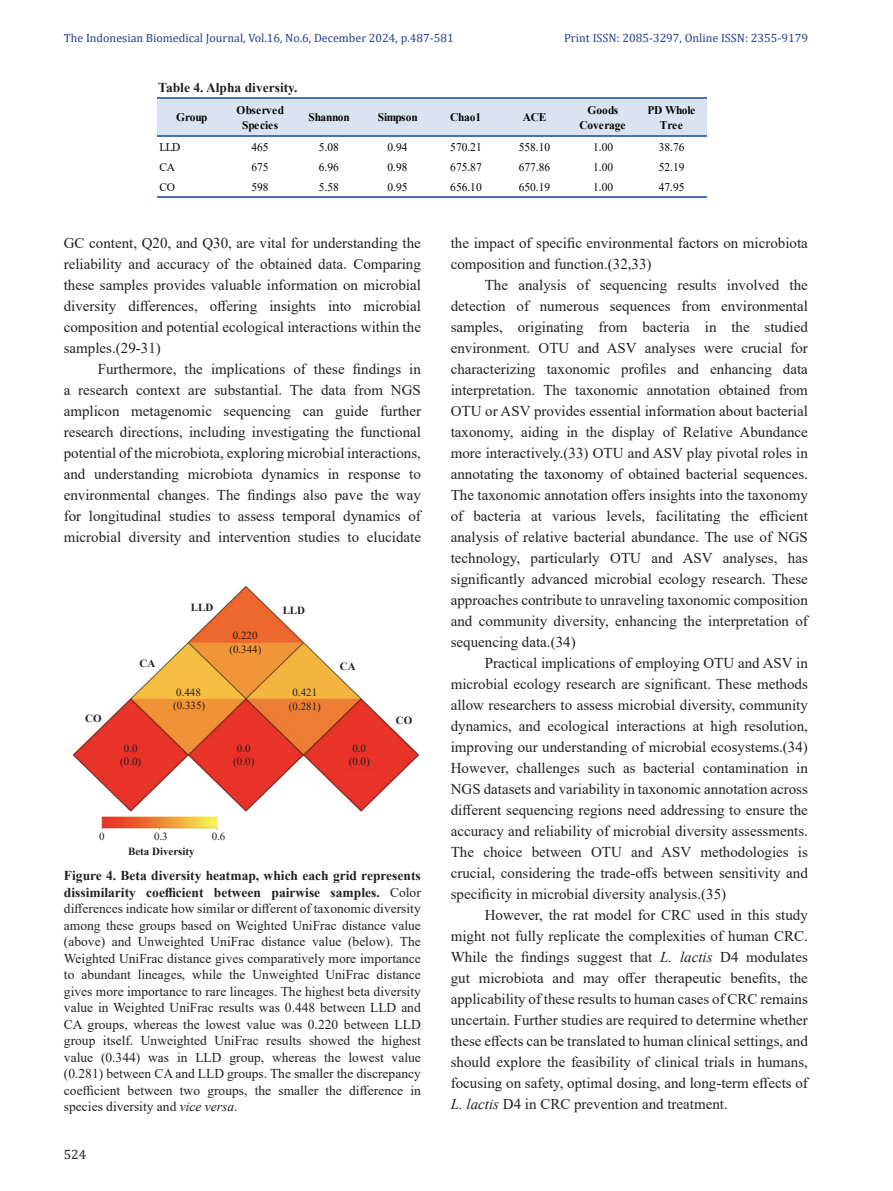
<style>
.page{position:relative;width:893px;height:1191px;background:#fff}
.page>*{position:absolute;margin:0;border:0;box-sizing:border-box;transform-origin:0 0}
.Body_Text{font:15px/21px "Times New Roman";color:#231f20;text-align:justify}
.Figure_Legend{font:13.5px/16.5px "Times New Roman";color:#231f20;text-align:justify}
.Figure_Legend-2{font:700 13.5px "Times New Roman";color:#231f20}
.t1{font:13.5px "Cambria";color:#231f20}
.t2{font:12px "Cambria";color:#253f8e}
.t3{font:11.7px "Times New Roman";color:#040503}
.t4{font:700 11.7px/15.1px "Times New Roman";letter-spacing:-.005em;color:#040503;text-align:center}
.t5{font:700 11.7px "Times New Roman";letter-spacing:-.03em;color:#040503}
.t6{font:10.95px/13px "Times New Roman";color:#231f20;text-align:center}
.t7{font:700 10.95px "Times New Roman";color:#231f20}
.s1{font-weight:700}
.s2{font-style:italic}
</style>
<div class="page">
<div style="left:157px;top:98px;width:549px;height:38px;background:#d9e3f2"></div>
<hr style="left:157px;top:97px;width:549px;height:1px;background:#4671b8">
<hr style="left:157px;top:135px;width:549px;height:1px;background:#4671b8">
<hr style="left:157px;top:197px;width:549px;height:1px;background:#4671b8">
<img style="left:72px;top:586px;width:347px;height:244px">
<div style="left:186px;top:589px;width:26px;height:27px;background:#fff"></div>
<div style="left:133px;top:635px;width:24px;height:34px;background:#fff"></div>
<div style="left:78px;top:704px;width:21px;height:17px;background:#fff"></div>
<div style="left:283px;top:589px;width:21px;height:26px;background:#fff"></div>
<div style="left:343px;top:652px;width:19px;height:13px;background:#fff"></div>
<div style="left:398px;top:700px;width:16px;height:17px;background:#fff"></div>
<img style="left:229px;top:626px;width:32px;height:16px">
<img style="left:231px;top:644px;width:32px;height:14px">
<img style="left:171px;top:684px;width:36px;height:14px">
<img style="left:290px;top:685px;width:30px;height:12px">
<img style="left:290px;top:700px;width:36px;height:10px">
<img style="left:175px;top:700px;width:29px;height:15px">
<img style="left:117px;top:743px;width:28px;height:30px">
<img style="left:228px;top:737px;width:31px;height:33px">
<img style="left:343px;top:733px;width:35px;height:37px">
<p class="t2" style="left:64px;top:31px;width:391px">The Indonesian Biomedical Journal, Vol.16, No.6, December 2024, p.487-581</p>
<p class="t2" style="left:564px;top:31px;width:245px">Print ISSN: 2085-3297, Online ISSN: 2355-9179</p>
<p class="Figure_Legend-2" style="left:158px;top:77px;width:141px">Table 4. Alpha diversity.</p>
<p class="t4" style="left:176px;top:109px;width:33px">Group</p>
<p class="t4" style="left:237px;top:102px;width:49px">Observed<br>Species</p>
<p class="t5" style="left:309px;top:109px;width:43px">Shannon</p>
<p class="t4" style="left:378px;top:109px;width:42px">Simpson</p>
<p class="t4" style="left:450px;top:109px;width:32px">Chao1</p>
<p class="t4" style="left:523px;top:109px;width:25px">ACE</p>
<p class="t4" style="left:579px;top:102px;width:48px">Goods<br>Coverage</p>
<p class="t4" style="left:647px;top:102px;width:49px">PD Whole<br>Tree</p>
<p class="t3" style="left:159px;top:138px;width:22px">LLD</p>
<p class="t3" style="left:251px;top:138px;width:19px">465</p>
<p class="t3" style="left:319px;top:138px;width:21px">5.08</p>
<p class="t3" style="left:387px;top:138px;width:22px">0.94</p>
<p class="t3" style="left:450px;top:138px;width:33px">570.21</p>
<p class="t3" style="left:519px;top:138px;width:33px">558.10</p>
<p class="t3" style="left:593px;top:138px;width:21px">1.00</p>
<p class="t3" style="left:659px;top:138px;width:27px">38.76</p>
<p class="t3" style="left:159px;top:159px;width:17px">CA</p>
<p class="t3" style="left:251px;top:159px;width:19px">675</p>
<p class="t3" style="left:319px;top:159px;width:21px">6.96</p>
<p class="t3" style="left:387px;top:159px;width:21px">0.98</p>
<p class="t3" style="left:450px;top:159px;width:33px">675.87</p>
<p class="t3" style="left:519px;top:159px;width:33px">677.86</p>
<p class="t3" style="left:593px;top:159px;width:21px">1.00</p>
<p class="t3" style="left:659px;top:159px;width:27px">52.19</p>
<p class="t3" style="left:159px;top:179px;width:17px">CO</p>
<p class="t3" style="left:251px;top:179px;width:19px">598</p>
<p class="t3" style="left:319px;top:179px;width:21px">5.58</p>
<p class="t3" style="left:387px;top:179px;width:21px">0.95</p>
<p class="t3" style="left:450px;top:179px;width:33px">656.10</p>
<p class="t3" style="left:519px;top:179px;width:33px">650.19</p>
<p class="t3" style="left:593px;top:179px;width:21px">1.00</p>
<p class="t3" style="left:659px;top:179px;width:27px">47.95</p>
<p class="Body_Text" style="left:64px;top:232px;width:359px">GC content, Q20, and Q30, are vital for understanding the reliability and accuracy of the obtained data. Comparing these samples provides valuable information on microbial diversity differences, offering insights into microbial composition and potential ecological interactions within the samples.(29-31)</p>
<p class="Body_Text" style="left:64px;top:358px;width:359px;text-indent:34px">Furthermore, the implications of these findings in a research context are substantial. The data from NGS amplicon metagenomic sequencing can guide further research directions, including investigating the functional potential of the microbiota, exploring microbial interactions, and understanding microbiota dynamics in response to environmental changes. The findings also pave the way for longitudinal studies to assess temporal dynamics of microbial diversity and intervention studies to elucidate</p>
<p class="t7" style="left:85px;top:710px;width:18px">CO</p>
<p class="t7" style="left:140px;top:655px;width:17px">CA</p>
<p class="t7" style="left:191px;top:600px;width:24px">LLD</p>
<p class="t6" style="left:233px;top:628px;width:26px">0.220</p>
<p class="t6" style="left:229px;top:642px;width:33px">(0.344)</p>
<p class="t7" style="left:283px;top:602px;width:24px">LLD</p>
<p class="t6" style="left:176px;top:685px;width:26px">0.448</p>
<p class="t6" style="left:292px;top:685px;width:26px">0.421</p>
<p class="t6" style="left:173px;top:698px;width:33px">(0.335)</p>
<p class="t6" style="left:289px;top:699px;width:33px">(0.281)</p>
<p class="t7" style="left:340px;top:658px;width:17px">CA</p>
<p class="t6" style="left:120px;top:741px;width:23px">0.0 (0.0)</p>
<p class="t6" style="left:233px;top:741px;width:23px">0.0 (0.0)</p>
<p class="t6" style="left:349px;top:741px;width:23px">0.0 (0.0)</p>
<p class="t6" style="left:99px;top:829px;width:7px">0</p>
<p class="t6" style="left:154px;top:829px;width:15px">0.3</p>
<p class="t6" style="left:212px;top:829px;width:15px">0.6</p>
<p class="t7" style="left:128px;top:843px;width:68px">Beta Diversity</p>
<p class="t7" style="left:396px;top:712px;width:18px">CO</p>
<p class="Figure_Legend" style="left:64px;top:867px;width:358px"><span class="s1">Figure 4. Beta diversity heatmap, which each grid represents dissimilarity coefficient between pairwise samples.</span> Color differences indicate how similar or different of taxonomic diversity among these groups based on Weighted UniFrac distance value (above) and Unweighted UniFrac distance value (below). The Weighted UniFrac distance gives comparatively more importance to abundant lineages, while the Unweighted UniFrac distance gives more importance to rare lineages. The highest beta diversity value in Weighted UniFrac results was 0.448 between LLD and CA groups, whereas the lowest value was 0.220 between LLD group itself. Unweighted UniFrac results showed the highest value (0.344) was in LLD group, whereas the lowest value (0.281) between CA and LLD groups. The smaller the discrepancy coefficient between two groups, the smaller the difference in species diversity and <span class="s2">vice versa</span>.</p>
<p class="t1" style="left:64px;top:1146px;width:24px">524</p>
<p class="Body_Text" style="left:451px;top:232px;width:359px">the impact of specific environmental factors on microbiota composition and function.(32,33)</p>
<p class="Body_Text" style="left:451px;top:274px;width:359px;text-indent:34px">The analysis of sequencing results involved the detection of numerous sequences from environmental samples, originating from bacteria in the studied environment. OTU and ASV analyses were crucial for characterizing taxonomic profiles and enhancing data interpretation. The taxonomic annotation obtained from OTU or ASV provides essential information about bacterial taxonomy, aiding in the display of Relative Abundance more interactively.(33) OTU and ASV play pivotal roles in annotating the taxonomy of obtained bacterial sequences.<br>The taxonomic annotation offers insights into the taxonomy of bacteria at various levels, facilitating the efficient analysis of relative bacterial abundance. The use of NGS technology, particularly OTU and ASV analyses, has significantly advanced microbial ecology research. These approaches contribute to unraveling taxonomic composition and community diversity, enhancing the interpretation of sequencing data.(34)</p>
<p class="Body_Text" style="left:451px;top:652px;width:359px;text-indent:34px">Practical implications of employing OTU and ASV in microbial ecology research are significant. These methods allow researchers to assess microbial diversity, community dynamics, and ecological interactions at high resolution, improving our understanding of microbial ecosystems.(34)<br>However, challenges such as bacterial contamination in NGS datasets and variability in taxonomic annotation across different sequencing regions need addressing to ensure the accuracy and reliability of microbial diversity assessments.<br>The choice between OTU and ASV methodologies is crucial, considering the trade-offs between sensitivity and specificity in microbial diversity analysis.(35)</p>
<p class="Body_Text" style="left:451px;top:904px;width:359px;text-indent:34px">However, the rat model for CRC used in this study might not fully replicate the complexities of human CRC.<br>While the findings suggest that <span class="s2">L. lactis</span> D4 modulates gut microbiota and may offer therapeutic benefits, the applicability of these results to human cases of CRC remains uncertain. Further studies are required to determine whether these effects can be translated to human clinical settings, and should explore the feasibility of clinical trials in humans, focusing on safety, optimal dosing, and long-term effects of <span class="s2">L. lactis</span> D4 in CRC prevention and treatment.</p>
</div>
